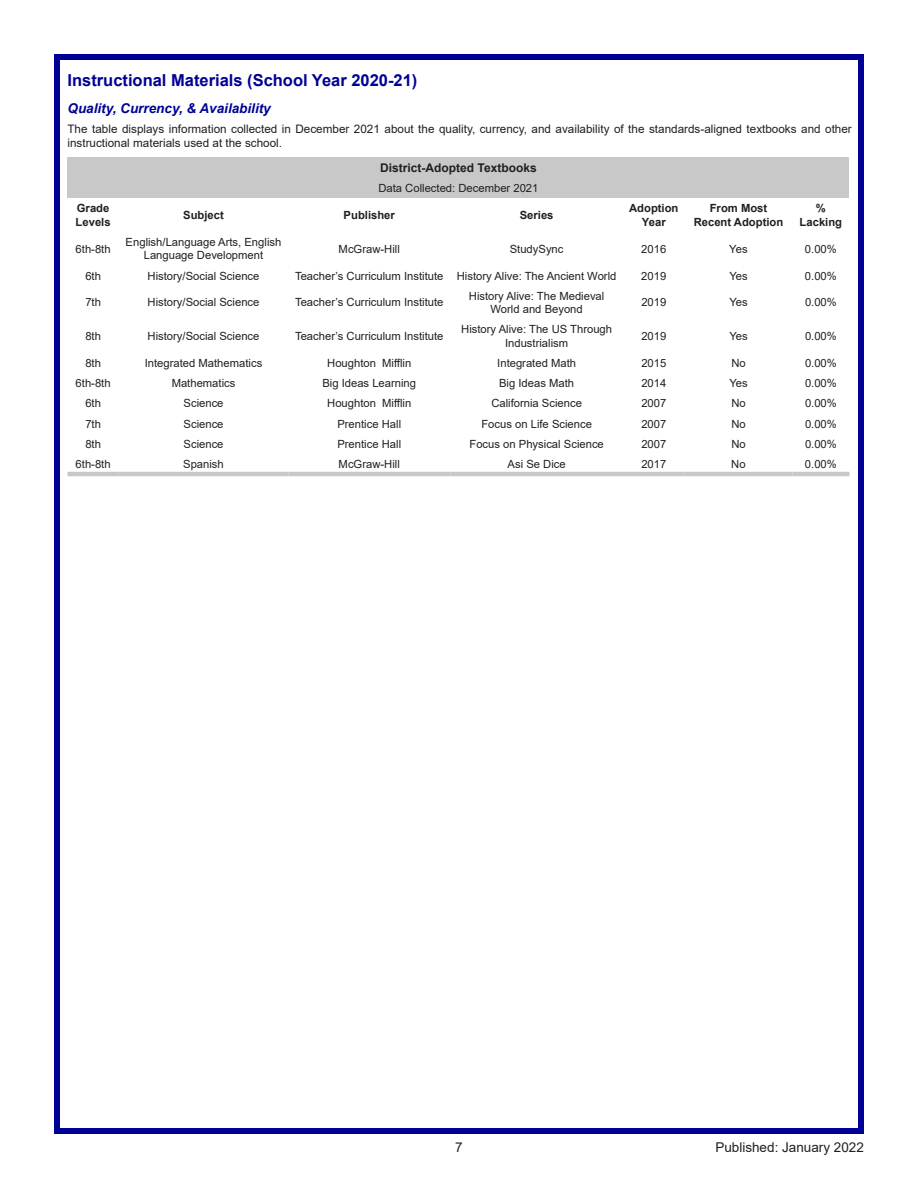
<style>
.page{position:relative;width:918px;height:1188px;background:#fff}
.page>*{position:absolute;margin:0;border:0;box-sizing:border-box;transform-origin:0 0}
.Element_Header{font:700 16.5px "Arial";color:#000096}
.Element_Subhead{font:italic 700 13.5px "Arial";color:#000096}
.t1{font:13.5px "Arial";color:#231f20}
.t2{font:700 12px "Arial";color:#231f20}
.Body_Text_-_Left_Jus{font:11.7px/14.1px "Arial";color:#231f20}
.t3{font:11.25px/13.5px "Arial";color:#231f20;text-align:center}
.t4{font:700 11.25px/13.5px "Arial";color:#231f20;text-align:center}
</style>
<div class="page">
<div style="left:54px;top:54px;width:810px;height:1080px;border:6px solid #000096"></div>
<div style="left:68px;top:157px;width:781px;height:21px;background:#c8c8c8"></div>
<div style="left:68px;top:178px;width:781px;height:20px;background:#c8c8c8"></div>
<hr style="left:68px;top:472px;width:51px;height:4px;background:#c8c8c8">
<hr style="left:119px;top:472px;width:169px;height:4px;background:#c8c8c8">
<hr style="left:288px;top:472px;width:162px;height:4px;background:#c8c8c8">
<hr style="left:450px;top:472px;width:173px;height:4px;background:#c8c8c8">
<hr style="left:623px;top:472px;width:62px;height:4px;background:#c8c8c8">
<hr style="left:685px;top:472px;width:107px;height:4px;background:#c8c8c8">
<hr style="left:792px;top:472px;width:57px;height:4px;background:#c8c8c8">
<p class="Element_Header" style="left:68px;top:68px;width:351px">Instructional Materials (School Year 2020-21)</p>
<p class="Element_Subhead" style="left:68px;top:100px;width:205px">Quality, Currency, &amp; Availability</p>
<p class="Body_Text_-_Left_Jus" style="left:68px;top:122px;width:786px">The table displays information collected in December 2021 about the quality, currency, and availability of the standards-aligned textbooks and other instructional materials used at the school.</p>
<p class="t2" style="left:380px;top:159px;width:158px">District-Adopted Textbooks</p>
<p class="t3" style="left:378px;top:181px;width:162px">Data Collected: December 2021</p>
<p class="t4" style="left:76px;top:202px;width:37px;text-align:left">Grade<br>Levels</p>
<p class="t4" style="left:183px;top:208px;width:42px">Subject</p>
<p class="t4" style="left:344px;top:208px;width:53px">Publisher</p>
<p class="t4" style="left:520px;top:208px;width:35px">Series</p>
<p class="t4" style="left:629px;top:202px;width:51px">Adoption<br>Year</p>
<p class="t4" style="left:694px;top:202px;width:91px">From Most<br>Recent Adoption</p>
<p class="t4" style="left:800px;top:202px;width:44px">%<br>Lacking</p>
<p class="t3" style="left:76px;top:242px;width:37px">6th-8th</p>
<p class="t3" style="left:126px;top:235px;width:157px">English/Language Arts, English<br>Language Development</p>
<p class="t3" style="left:339px;top:242px;width:63px">McGraw-Hill</p>
<p class="t3" style="left:510px;top:242px;width:55px">StudySync</p>
<p class="t3" style="left:641px;top:242px;width:27px">2016</p>
<p class="t3" style="left:729px;top:242px;width:20px">Yes</p>
<p class="t3" style="left:805px;top:242px;width:33px">0.00%</p>
<p class="t3" style="left:85px;top:269px;width:17px">6th</p>
<p class="t3" style="left:148px;top:269px;width:113px">History/Social Science</p>
<p class="t3" style="left:295px;top:269px;width:323px">Teacher’s Curriculum Institute History Alive: The Ancient World</p>
<p class="t3" style="left:641px;top:269px;width:27px">2019</p>
<p class="t3" style="left:729px;top:269px;width:20px">Yes</p>
<p class="t3" style="left:805px;top:269px;width:33px">0.00%</p>
<p class="t3" style="left:85px;top:296px;width:17px">7th</p>
<p class="t3" style="left:148px;top:296px;width:113px">History/Social Science</p>
<p class="t3" style="left:295px;top:296px;width:150px">Teacher’s Curriculum Institute</p>
<p class="t3" style="left:469px;top:289px;width:137px">History Alive: The Medieval<br>World and Beyond</p>
<p class="t3" style="left:641px;top:296px;width:27px">2019</p>
<p class="t3" style="left:729px;top:296px;width:20px">Yes</p>
<p class="t3" style="left:805px;top:296px;width:33px">0.00%</p>
<p class="t3" style="left:85px;top:329px;width:17px">8th</p>
<p class="t3" style="left:148px;top:329px;width:113px">History/Social Science</p>
<p class="t3" style="left:295px;top:329px;width:150px">Teacher’s Curriculum Institute</p>
<p class="t3" style="left:461px;top:323px;width:152px">History Alive: The US Through<br>Industrialism</p>
<p class="t3" style="left:641px;top:329px;width:27px">2019</p>
<p class="t3" style="left:729px;top:329px;width:20px">Yes</p>
<p class="t3" style="left:805px;top:329px;width:33px">0.00%</p>
<p class="t3" style="left:85px;top:356px;width:17px">8th</p>
<p class="t3" style="left:145px;top:356px;width:119px">Integrated Mathematics</p>
<p class="t3" style="left:327px;top:356px;width:86px">Houghton Mifflin</p>
<p class="t3" style="left:497px;top:356px;width:80px">Integrated Math</p>
<p class="t3" style="left:641px;top:356px;width:27px">2015</p>
<p class="t3" style="left:731px;top:356px;width:16px">No</p>
<p class="t3" style="left:805px;top:356px;width:33px">0.00%</p>
<p class="t3" style="left:76px;top:377px;width:37px">6th-8th</p>
<p class="t3" style="left:172px;top:377px;width:65px">Mathematics</p>
<p class="t3" style="left:322px;top:377px;width:95px">Big Ideas Learning</p>
<p class="t3" style="left:499px;top:377px;width:77px">Big Ideas Math</p>
<p class="t3" style="left:641px;top:377px;width:27px">2014</p>
<p class="t3" style="left:729px;top:377px;width:20px">Yes</p>
<p class="t3" style="left:805px;top:377px;width:33px">0.00%</p>
<p class="t3" style="left:85px;top:397px;width:17px">6th</p>
<p class="t3" style="left:184px;top:397px;width:42px">Science</p>
<p class="t3" style="left:327px;top:397px;width:86px">Houghton Mifflin</p>
<p class="t3" style="left:491px;top:397px;width:92px">California Science</p>
<p class="t3" style="left:641px;top:397px;width:27px">2007</p>
<p class="t3" style="left:731px;top:397px;width:16px">No</p>
<p class="t3" style="left:805px;top:397px;width:33px">0.00%</p>
<p class="t3" style="left:85px;top:417px;width:17px">7th</p>
<p class="t3" style="left:184px;top:417px;width:42px">Science</p>
<p class="t3" style="left:337px;top:417px;width:65px">Prentice Hall</p>
<p class="t3" style="left:481px;top:417px;width:112px">Focus on Life Science</p>
<p class="t3" style="left:641px;top:417px;width:27px">2007</p>
<p class="t3" style="left:731px;top:417px;width:16px">No</p>
<p class="t3" style="left:805px;top:417px;width:33px">0.00%</p>
<p class="t3" style="left:85px;top:437px;width:17px">8th</p>
<p class="t3" style="left:184px;top:437px;width:42px">Science</p>
<p class="t3" style="left:337px;top:437px;width:65px">Prentice Hall</p>
<p class="t3" style="left:469px;top:437px;width:136px">Focus on Physical Science</p>
<p class="t3" style="left:641px;top:437px;width:27px">2007</p>
<p class="t3" style="left:731px;top:437px;width:16px">No</p>
<p class="t3" style="left:805px;top:437px;width:33px">0.00%</p>
<p class="t3" style="left:76px;top:457px;width:37px">6th-8th</p>
<p class="t3" style="left:183px;top:457px;width:42px">Spanish</p>
<p class="t3" style="left:339px;top:457px;width:63px">McGraw-Hill</p>
<p class="t3" style="left:508px;top:457px;width:60px">Asi Se Dice</p>
<p class="t3" style="left:641px;top:457px;width:27px">2017</p>
<p class="t3" style="left:731px;top:457px;width:16px">No</p>
<p class="t3" style="left:805px;top:457px;width:33px">0.00%</p>
<p class="t1" style="left:455px;top:1138px;width:9px">7</p>
<p class="t1" style="left:715px;top:1138px;width:150px">Published: January 2022</p>
</div>
